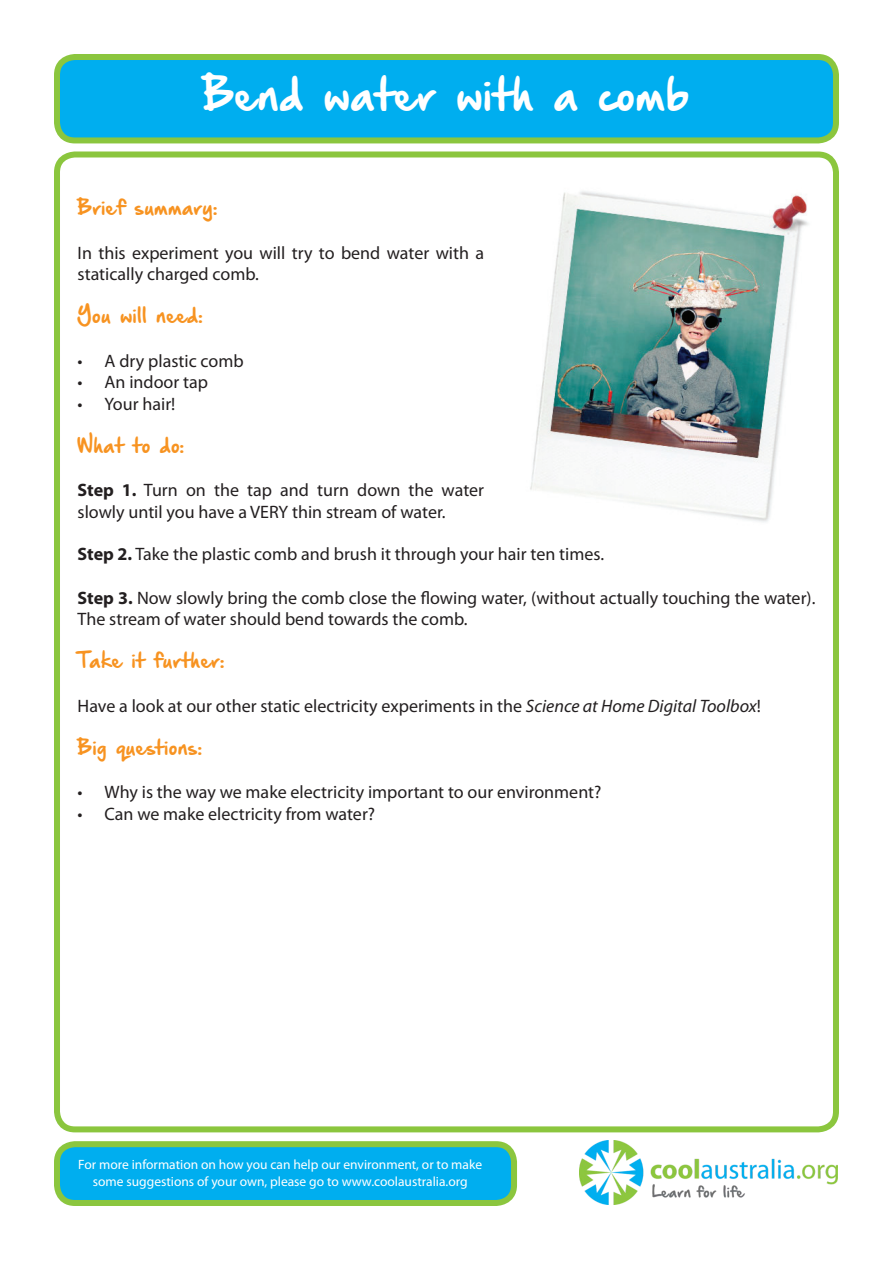
<style>
.page{position:relative;width:893px;height:1263px;background:#fff}
.page>*{position:absolute;margin:0;border:0;box-sizing:border-box;transform-origin:0 0}
.t1{font:39px "Hand Of Sean Demo";color:#fff}
.t2{font:18px/21.6px "Myriad Pro";color:#231f20}
.t3{font:18px "Hand Of Sean Demo";color:#f79321}
.t4{font:13.5px/16.2px "Myriad Pro";color:#fff;text-align:center}
.s1{font-weight:700}
.s2{font-style:italic}
</style>
<div class="page">
<div style="left:57px;top:1144px;width:457px;height:59px;background:#00aeef;border-radius:18px"></div>
<div style="left:54px;top:1141px;width:463px;height:65px;border:6px solid #8bc63e;border-radius:18px"></div>
<div style="left:57px;top:57px;width:779px;height:83px;background:#00aeef;border-radius:18px"></div>
<div style="left:54px;top:54px;width:785px;height:89px;border:6px solid #8bc63e;border-radius:18px"></div>
<div style="left:54px;top:151px;width:785px;height:981px;border:6px solid #8bc63e;border-radius:18px"></div>
<img style="left:530px;top:191px;width:278px;height:331px">
<img style="left:579px;top:1141px;width:259px;height:64px">
<h1 class="t1" style="left:203px;top:74px;width:489px">Bend water with a comb</h1>
<p class="t3" style="left:78px;top:199px;width:142px">Brief summary:</p>
<p class="t2" style="left:78px;top:242px;width:408px">In this experiment you will try to bend water with a statically charged comb.</p>
<p class="t3" style="left:78px;top:307px;width:127px">You will need:</p>
<p class="t2" style="left:78px;top:350px;width:168px">• A dry plastic comb</p>
<p class="t2" style="left:78px;top:371px;width:132px">• An indoor tap</p>
<p class="t2" style="left:78px;top:393px;width:99px">• Your hair!</p>
<p class="t3" style="left:78px;top:436px;width:108px">What to do:</p>
<p class="t2" style="left:78px;top:479px;width:408px"><span class="s1">Step 1.</span> Turn on the tap and turn down the water slowly until you have a VERY thin stream of water.</p>
<p class="t2" style="left:78px;top:543px;width:528px"><span class="s1">Step 2.</span> Take the plastic comb and brush it through your hair ten times.</p>
<p class="t2" style="left:78px;top:586px;width:739px"><span class="s1">Step 3.</span> Now slowly bring the comb close the flowing water, (without actually touching the water).<br>The stream of water should bend towards the comb.</p>
<p class="t3" style="left:78px;top:652px;width:148px">Take it further:</p>
<p class="t2" style="left:78px;top:694px;width:685px">Have a look at our other static electricity experiments in the <span class="s2">Science at Home Digital Toolbox</span>!</p>
<p class="t3" style="left:78px;top:738px;width:126px">Big questions:</p>
<p class="t2" style="left:78px;top:781px;width:525px">• Why is the way we make electricity important to our environment?</p>
<p class="t2" style="left:78px;top:802px;width:299px">• Can we make electricity from water?</p>
<p class="t4" style="left:78px;top:1156px;width:405px">For more information on how you can help our environment, or to make some suggestions of your own, please go to www.coolaustralia.org</p>
</div>
